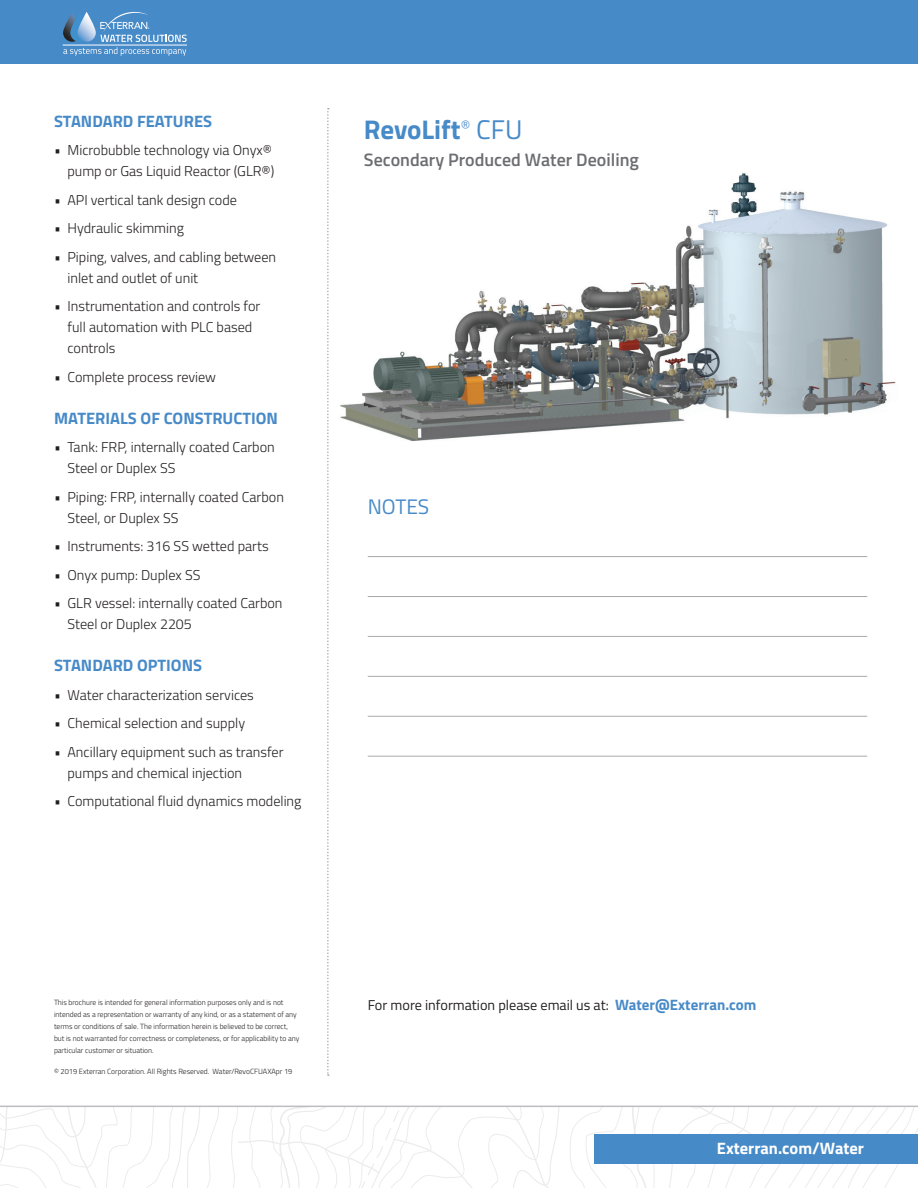
<style>
.page{position:relative;width:918px;height:1188px;background:#fff}
.page>*{position:absolute;margin:0;border:0;box-sizing:border-box;transform-origin:0 0}
.t1{font:700 27px "Titillium Web";letter-spacing:-.005em;color:#478ac8}
.t2{font:21px "Titillium Web";color:#478ac8}
.t3{font:600 18px "Titillium Web";color:#6c6d70}
.t4{font:700 16.5px "Titillium Web";color:#478ac8}
.t5{font:700 16.5px "Titillium Web";color:#fff}
.t6{font:300 14.25px/21px "Titillium Web";color:#231f20}
.t7{font:14.25px "Titillium Web";color:#231f20}
.t8{font:300 7.5px/12px "Titillium Web";color:#231f20}
.s1{font-weight:200}
.s2{font-weight:400}
.s3{font-weight:700;font-size:15px;color:#478ac8}
</style>
<div class="page">
<img style="left:340px;top:173px;width:556px;height:268px">
<svg style="left:327px;top:108px;width:2px;height:968px"></svg>
<hr style="left:368px;top:556px;width:499px;height:1px;background:#a8a9ad">
<hr style="left:368px;top:596px;width:499px;height:1px;background:#a8a9ad">
<hr style="left:368px;top:636px;width:499px;height:1px;background:#a8a9ad">
<hr style="left:368px;top:676px;width:499px;height:1px;background:#a8a9ad">
<hr style="left:368px;top:716px;width:499px;height:1px;background:#a8a9ad">
<hr style="left:368px;top:756px;width:499px;height:1px;background:#a8a9ad">
<svg style="left:0;top:1107px;width:918px;height:81px"></svg>
<div style="left:594px;top:1134px;width:324px;height:30px;background:#478ac8"></div>
<hr style="left:0;top:1106px;width:918px;height:1px;background:#bcbdc0">
<div style="left:0;top:0;width:918px;height:64px;background:#478ac8"></div>
<svg style="left:63px;top:12px;width:124px;height:44px"></svg>
<svg style="left:77px;top:12px;width:19px;height:30px"></svg>
<p class="t4" style="left:54px;top:108px;width:160px">STANDARD FEATURES</p>
<p class="t6" style="left:54px;top:139px;width:222px;text-align:right"><span class="s1">•</span> Microbubble technology via Onyx® pump or Gas Liquid Reactor (GLR®)</p>
<p class="t6" style="left:54px;top:189px;width:184px"><span class="s1">•</span> API vertical tank design code</p>
<p class="t6" style="left:54px;top:217px;width:132px"><span class="s1">•</span> Hydraulic skimming</p>
<p class="t6" style="left:67px;top:246px;width:210px;text-indent:-13px"><span class="s1">•</span> Piping, valves, and cabling between inlet and outlet of unit</p>
<p class="t6" style="left:67px;top:295px;width:194px;text-indent:-13px"><span class="s1">•</span> Instrumentation and controls for full automation with PLC based controls</p>
<p class="t6" style="left:54px;top:366px;width:164px"><span class="s1">•</span> Complete process review</p>
<p class="t4" style="left:54px;top:405px;width:226px">MATERIALS OF CONSTRUCTION</p>
<p class="t6" style="left:67px;top:436px;width:209px;text-indent:-13px"><span class="s1">•</span> Tank: FRP, internally coated Carbon<br>Steel or Duplex SS</p>
<p class="t6" style="left:67px;top:486px;width:218px;text-indent:-13px"><span class="s1">•</span> Piping: FRP, internally coated Carbon<br>Steel, or Duplex SS</p>
<p class="t6" style="left:54px;top:535px;width:216px"><span class="s1">•</span> Instruments: 316 SS wetted parts</p>
<p class="t6" style="left:54px;top:564px;width:148px"><span class="s1">•</span> Onyx pump: Duplex SS</p>
<p class="t6" style="left:67px;top:592px;width:217px;text-indent:-13px"><span class="s1">•</span> GLR vessel: internally coated Carbon<br>Steel or Duplex 2205</p>
<p class="t4" style="left:54px;top:653px;width:150px">STANDARD OPTIONS</p>
<p class="t6" style="left:54px;top:684px;width:201px"><span class="s1">•</span> Water characterization services</p>
<p class="t6" style="left:54px;top:712px;width:193px"><span class="s1">•</span> Chemical selection and supply</p>
<p class="t6" style="left:67px;top:741px;width:218px;text-indent:-13px"><span class="s1">•</span> Ancillary equipment such as transfer pumps and chemical injection</p>
<p class="t6" style="left:54px;top:790px;width:249px"><span class="s1">•</span> Computational fluid dynamics modeling</p>
<h1 class="t1" style="left:364px;top:109px;width:160px">RevoLift<sup>®</sup> <span class="s2">CFU</span></h1>
<p class="t3" style="left:364px;top:146px;width:277px">Secondary Produced Water Deoiling</p>
<h2 class="t2" style="left:368px;top:491px;width:63px">NOTES</h2>
<p class="t8" style="left:54px;top:996px;width:247px">This brochure is intended for general information purposes only and is not intended as a representation or warranty of any kind, or as a statement of any terms or conditions of sale. The information herein is believed to be correct, but is not warranted for correctness or completeness, or for applicability to any particular customer or situation.</p>
<p class="t8" style="left:54px;top:1065px;width:240px">© 2019 Exterran Corporation. All Rights Reserved. Water/RevoCFUAXApr 19</p>
<p class="t7" style="left:368px;top:995px;width:390px">For more information please email us at: <span class="s3">Water@Exterran.com</span></p>
<p class="t5" style="left:717px;top:1136px;width:149px">Exterran.com/Water</p>
</div>
